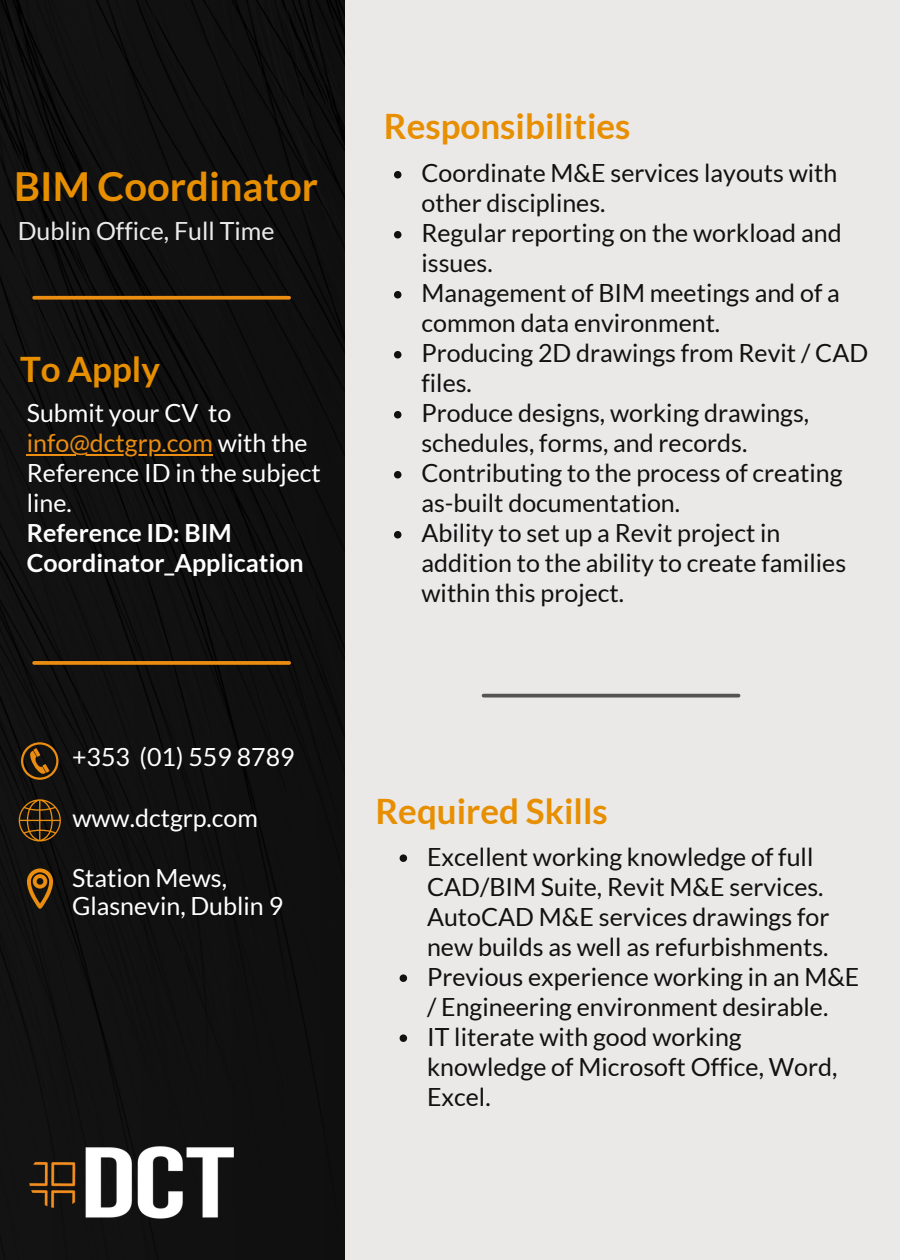
<style>
.page{position:relative;width:900px;height:1260px;background:#ebe8e8}
.page>*{position:absolute;margin:0;border:0;box-sizing:border-box;transform-origin:0 0}
.t1{font:700 40px "Lato";color:#e78f00}
.t2{font:700 35px "Lato";color:#e78f00}
.t3{font:25px/30px "Lato";color:#111}
.t4{font:25px/30px "Lato";color:#fff}
.t5{font:700 25px/30px "Lato";color:#fff}
.t6{font:25px "Lato";color:#ebebeb}
.s1{color:#ea8d10}
</style>
<div class="page">
<div style="left:0;top:0;width:345px;height:1260px;background:#101010"></div>
<svg style="left:34px;top:296px;width:255px;height:4px"></svg>
<hr style="left:484px;top:694px;width:255px;height:3px;background:#545454">
<svg style="left:21px;top:742px;width:38px;height:38px"></svg>
<svg style="left:27px;top:868px;width:26px;height:41px"></svg>
<svg style="left:19px;top:799px;width:42px;height:43px;background:#472f10"></svg>
<svg style="left:34px;top:661px;width:255px;height:4px"></svg>
<svg style="left:400px;top:854px;width:7px;height:8px"></svg>
<svg style="left:400px;top:974px;width:7px;height:8px"></svg>
<svg style="left:400px;top:1034px;width:7px;height:8px"></svg>
<svg style="left:394px;top:171px;width:7px;height:7px"></svg>
<svg style="left:394px;top:231px;width:7px;height:7px"></svg>
<svg style="left:394px;top:291px;width:7px;height:7px"></svg>
<svg style="left:394px;top:351px;width:7px;height:7px"></svg>
<svg style="left:394px;top:411px;width:7px;height:7px"></svg>
<svg style="left:394px;top:471px;width:7px;height:7px"></svg>
<svg style="left:394px;top:531px;width:7px;height:7px"></svg>
<hr style="left:27px;top:454px;width:186px;height:2px;background:#ea8d10">
<img style="left:23px;top:1142px;width:215px;height:81px">
<h1 class="t1" style="left:14px;top:162px;width:305px">BIM Coordinator</h1>
<p class="t6" style="left:18px;top:216px;width:258px">Dublin Office, Full Time</p>
<h2 class="t2" style="left:20px;top:348px;width:141px">To Apply</h2>
<p class="t4" style="left:27px;top:398px;width:296px">Submit your CV to <span class="s1">info@dctgrp.com</span> with the<br>Reference ID in the subject line.</p>
<p class="t5" style="left:27px;top:518px;width:279px">Reference ID: BIM<br>Coordinator_Application</p>
<p class="t4" style="left:72px;top:741px;width:224px">+353 (01) 559 8789</p>
<p class="t4" style="left:72px;top:803px;width:187px">www.dctgrp.com</p>
<p class="t4" style="left:72px;top:863px;width:213px;line-height:28.1px">Station Mews,<br>Glasnevin, Dublin 9</p>
<h2 class="t2" style="left:384px;top:104px;width:248px">Responsibilities</h2>
<p class="t3" style="left:421px;top:158px;width:448px">Coordinate M&amp;E services layouts with other disciplines.<br>Regular reporting on the workload and issues.<br>Management of BIM meetings and of a common data environment.<br>Producing 2D drawings from Revit / CAD files.<br>Produce designs, working drawings, schedules, forms, and records.<br>Contributing to the process of creating as-built documentation.<br>Ability to set up a Revit project in addition to the ability to create families within this project.</p>
<h2 class="t2" style="left:375px;top:789px;width:234px">Required Skills</h2>
<p class="t3" style="left:427px;top:841px;width:434px">Excellent working knowledge of full<br>CAD/BIM Suite, Revit M&amp;E services.<br>AutoCAD M&amp;E services drawings for new builds as well as refurbishments.<br>Previous experience working in an M&amp;E / Engineering environment desirable.<br>IT literate with good working knowledge of Microsoft Office, Word,<br>Excel.</p>
</div>
